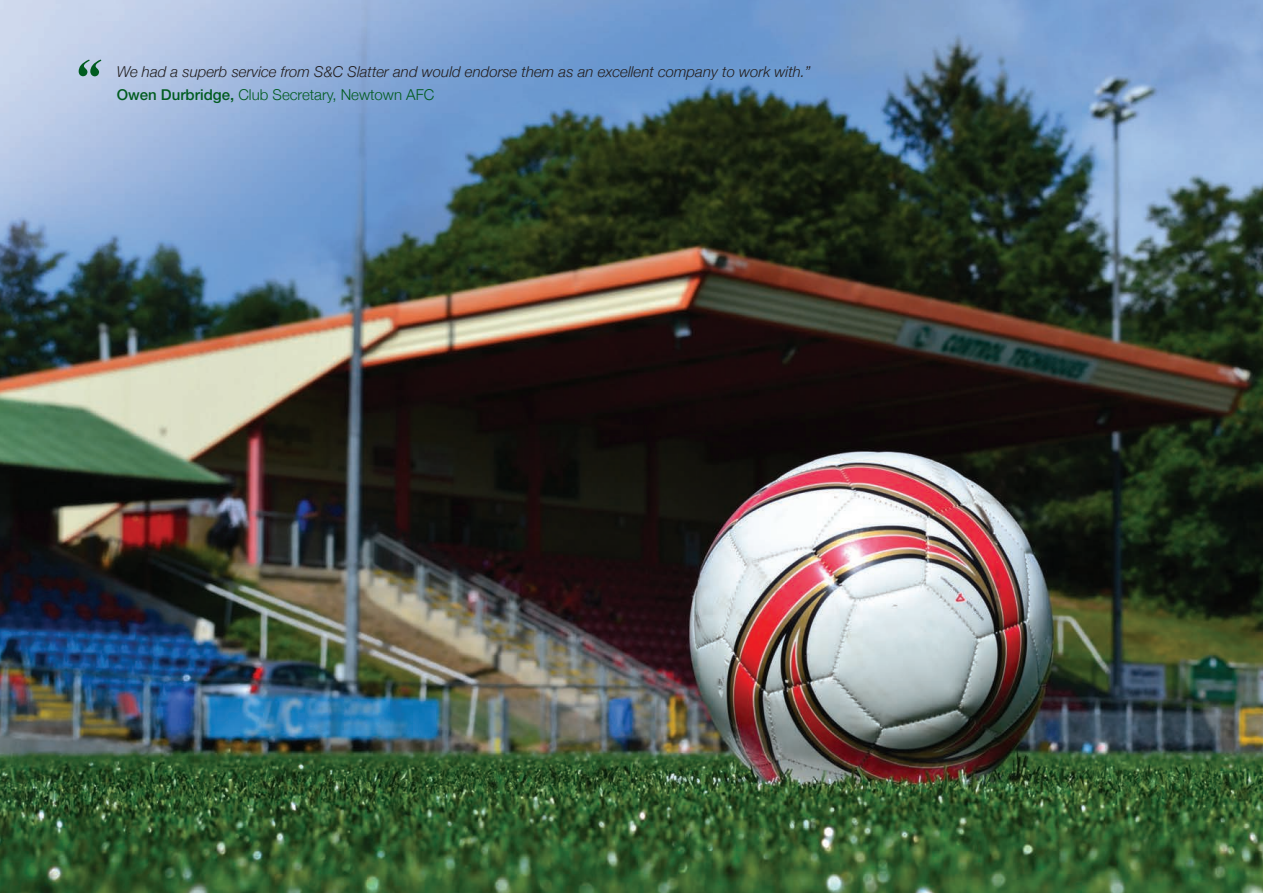
<style>
.page{position:relative;width:1263px;height:893px;background:#fff}
.page>*{position:absolute;margin:0;border:0;box-sizing:border-box;transform-origin:0 0}
.t1{font:italic 700 54px "Times New Roman";color:#015c20}
.text{font:italic 300 15px "Helvetica Neue";color:#231f20}
.text-2{font:300 15px "Helvetica Neue";color:#015c20}
.s1{font-weight:500}
</style>
<div class="page">
<img style="left:0;top:0;width:1263px;height:893px">
<p class="t1" style="left:72px;top:40px;width:28px">“</p>
<p class="text" style="left:117px;top:60px;width:695px">We had a superb service from S&amp;C Slatter and would endorse them as an excellent company to work with.”</p>
<p class="text-2" style="left:117px;top:83px;width:319px"><span class="s1">Owen Durbridge,</span> Club Secretary, Newtown AFC</p>
</div>
